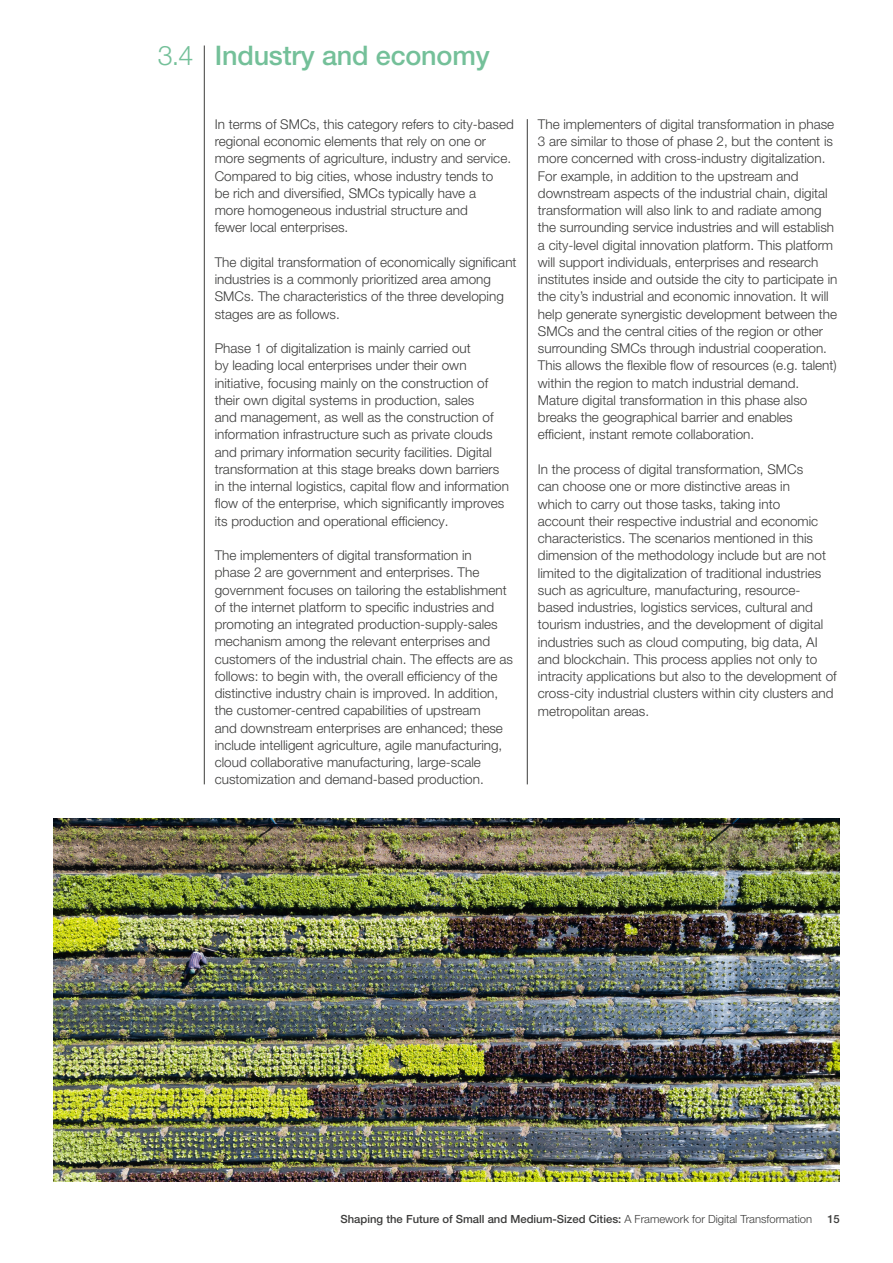
<style>
.page{position:relative;width:893px;height:1263px;background:#fff}
.page>*{position:absolute;margin:0;border:0;box-sizing:border-box;transform-origin:0 0}
.t1{font:500 27px "Helvetica Neue LT Pro";letter-spacing:-.005em;color:#74c099}
.t2{font:300 13.5px/17.2px "Helvetica Neue LT Pro";color:#3c3c3b}
.t3{font:500 11.25px "Helvetica Neue LT Pro";color:#3c3c3b}
.s1{font-weight:300}
</style>
<div class="page">
<hr style="left:204px;top:46px;width:1px;height:738px;background:#3c3c3b">
<hr style="left:527px;top:119px;width:1px;height:665px;background:#3c3c3b">
<img style="left:53px;top:819px;width:787px;height:362px">
<h1 class="t1" style="left:158px;top:39px;width:333px"><span class="s1">3.4</span> Industry and economy</h1>
<p class="t2" style="left:215px;top:115px;width:301px">In terms of SMCs, this category refers to city-based regional economic elements that rely on one or more segments of agriculture, industry and service.<br>Compared to big cities, whose industry tends to<br>be rich and diversified, SMCs typically have a<br>more homogeneous industrial structure and<br>fewer local enterprises.</p>
<p class="t2" style="left:215px;top:253px;width:303px">The digital transformation of economically significant industries is a commonly prioritized area among SMCs. The characteristics of the three developing stages are as follows.</p>
<p class="t2" style="left:215px;top:339px;width:296px">Phase 1 of digitalization is mainly carried out<br>by leading local enterprises under their own initiative, focusing mainly on the construction of their own digital systems in production, sales<br>and management, as well as the construction of information infrastructure such as private clouds and primary information security facilities. Digital transformation at this stage breaks down barriers in the internal logistics, capital flow and information flow of the enterprise, which significantly improves its production and operational efficiency.</p>
<p class="t2" style="left:215px;top:546px;width:300px">The implementers of digital transformation in<br>phase 2 are government and enterprises. The government focuses on tailoring the establishment of the internet platform to specific industries and promoting an integrated production-supply-sales mechanism among the relevant enterprises and customers of the industrial chain. The effects are as follows: to begin with, the overall efficiency of the distinctive industry chain is improved. In addition, the customer-centred capabilities of upstream<br>and downstream enterprises are enhanced; these include intelligent agriculture, agile manufacturing, cloud collaborative manufacturing, large-scale customization and demand-based production.</p>
<p class="t2" style="left:538px;top:115px;width:301px">The implementers of digital transformation in phase 3 are similar to those of phase 2, but the content is more concerned with cross-industry digitalization.<br>For example, in addition to the upstream and downstream aspects of the industrial chain, digital transformation will also link to and radiate among the surrounding service industries and will establish a city-level digital innovation platform. This platform will support individuals, enterprises and research institutes inside and outside the city to participate in the city’s industrial and economic innovation. It will help generate synergistic development between the SMCs and the central cities of the region or other surrounding SMCs through industrial cooperation.<br>This allows the flexible flow of resources (e.g. talent) within the region to match industrial demand.<br>Mature digital transformation in this phase also breaks the geographical barrier and enables efficient, instant remote collaboration.</p>
<p class="t2" style="left:538px;top:460px;width:300px">In the process of digital transformation, SMCs<br>can choose one or more distinctive areas in<br>which to carry out those tasks, taking into<br>account their respective industrial and economic characteristics. The scenarios mentioned in this dimension of the methodology include but are not limited to the digitalization of traditional industries such as agriculture, manufacturing, resource&shy;based industries, logistics services, cultural and tourism industries, and the development of digital industries such as cloud computing, big data, AI and blockchain. This process applies not only to intracity applications but also to the development of cross-city industrial clusters within city clusters and metropolitan areas.</p>
<p class="t3" style="left:341px;top:1212px;width:473px">Shaping the Future of Small and Medium-Sized Cities: <span class="s1">A Framework for Digital Transformation</span></p>
<p class="t3" style="left:827px;top:1212px;width:14px">15</p>
</div>
